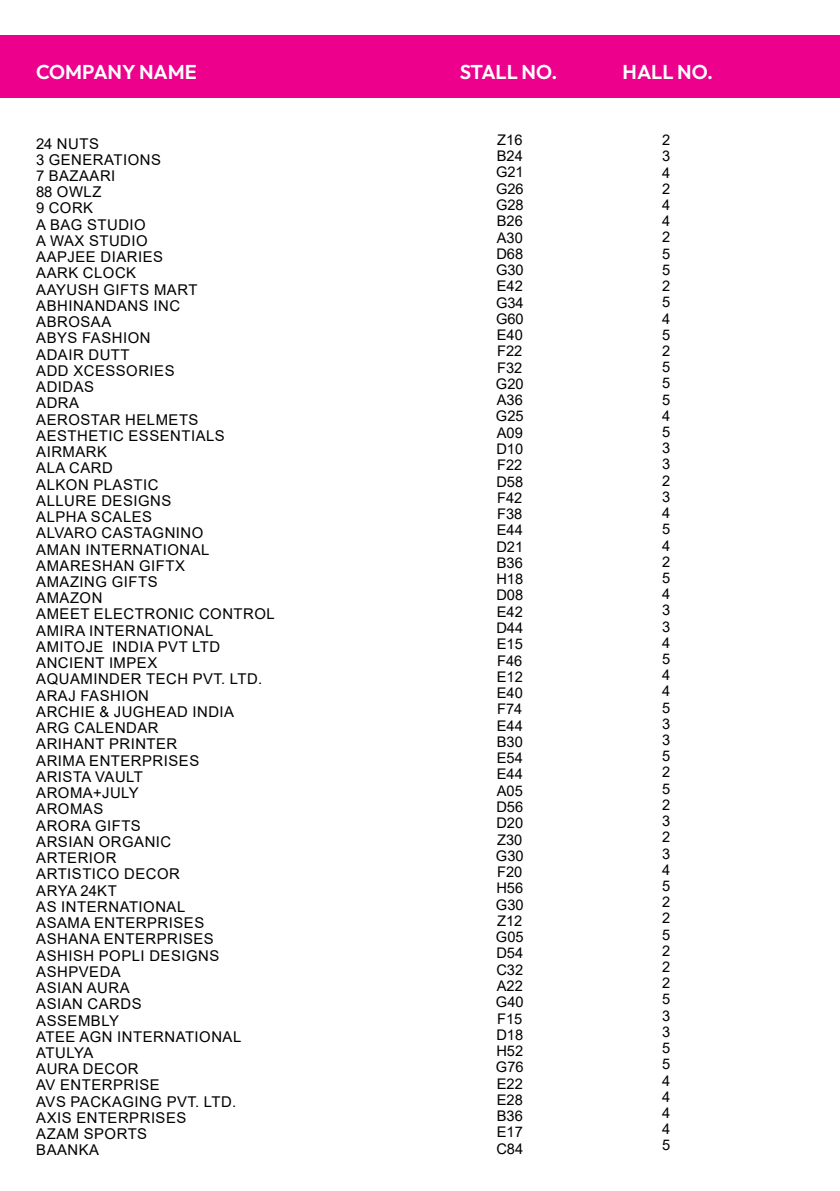
<style>
.page{position:relative;width:840px;height:1191px;background:#fff}
.page>*{position:absolute;margin:0;border:0;box-sizing:border-box;transform-origin:0 0}
.t1{font:600 20px "Outfit";color:#fff}
.t2{font:14.8px/16.2px "Arial";letter-spacing:.035em;color:#000}
.t3{font:14.6px/16.2px "Arial";color:#000;text-align:justify}
</style>
<div class="page">
<div style="left:0;top:35px;width:839px;height:63px;background:#ec008c"></div>
<h1 class="t1" style="left:36px;top:60px;width:162px">COMPANY NAME</h1>
<h1 class="t1" style="left:459px;top:60px;width:99px">STALL NO.</h1>
<h1 class="t1" style="left:622px;top:60px;width:92px">HALL NO.</h1>
<p class="t2" style="left:36px;top:135px;width:240px">24 NUTS<br>3 GENERATIONS<br>7 BAZAARI<br>88 OWLZ<br>9 CORK<br>A BAG STUDIO<br>A WAX STUDIO<br>AAPJEE DIARIES<br>AARK CLOCK<br>AAYUSH GIFTS MART<br>ABHINANDANS INC<br>ABROSAA<br>ABYS FASHION<br>ADAIR DUTT<br>ADD XCESSORIES<br>ADIDAS<br>ADRA<br>AEROSTAR HELMETS<br>AESTHETIC ESSENTIALS<br>AIRMARK<br>ALA CARD<br>ALKON PLASTIC<br>ALLURE DESIGNS<br>ALPHA SCALES<br>ALVARO CASTAGNINO<br>AMAN INTERNATIONAL<br>AMARESHAN GIFTX<br>AMAZING GIFTS<br>AMAZON<br>AMEET ELECTRONIC CONTROL<br>AMIRA INTERNATIONAL<br>AMITOJE INDIA PVT LTD<br>ANCIENT IMPEX<br>AQUAMINDER TECH PVT. LTD.<br>ARAJ FASHION<br>ARCHIE &amp; JUGHEAD INDIA<br>ARG CALENDAR<br>ARIHANT PRINTER<br>ARIMA ENTERPRISES<br>ARISTA VAULT<br>AROMA+JULY<br>AROMAS<br>ARORA GIFTS<br>ARSIAN ORGANIC<br>ARTERIOR<br>ARTISTICO DECOR<br>ARYA 24KT<br>AS INTERNATIONAL<br>ASAMA ENTERPRISES<br>ASHANA ENTERPRISES<br>ASHISH POPLI DESIGNS<br>ASHPVEDA<br>ASIAN AURA<br>ASIAN CARDS<br>ASSEMBLY<br>ATEE AGN INTERNATIONAL<br>ATULYA<br>AURA DECOR<br>AV ENTERPRISE<br>AVS PACKAGING PVT. LTD.<br>AXIS ENTERPRISES<br>AZAM SPORTS<br>BAANKA</p>
<p class="t3" style="left:495px;top:132px;width:29px">Z16<br>B24<br>G21<br>G26<br>G28<br>B26<br>A30<br>D68<br>G30<br>E42<br>G34<br>G60<br>E40<br>F22<br>F32<br>G20<br>A36<br>G25<br>A09<br>D10<br>F22<br>D58<br>F42<br>F38<br>E44<br>D21<br>B36<br>H18<br>D08<br>E42<br>D44<br>E15<br>F46<br>E12<br>E40<br>F74<br>E44<br>B30<br>E54<br>E44<br>A05<br>D56<br>D20<br>Z30<br>G30<br>F20<br>H56<br>G30<br>Z12<br>G05<br>D54<br>C32<br>A22<br>G40<br>F15<br>D18<br>H52<br>G76<br>E22<br>E28<br>B36<br>E17<br>C84</p>
<p class="t3" style="left:662px;top:132px;width:10px">2<br>3<br>4<br>2<br>4<br>4<br>2<br>5<br>5<br>2<br>5<br>4<br>5<br>2<br>5<br>5<br>5<br>4<br>5<br>3<br>3<br>2<br>3<br>4<br>5<br>4<br>2<br>5<br>4<br>3<br>3<br>4<br>5<br>4<br>4<br>5<br>3<br>3<br>5<br>2<br>5<br>2<br>3<br>2<br>3<br>4<br>5<br>2<br>2<br>5<br>2<br>2<br>2<br>5<br>3<br>3<br>5<br>5<br>4<br>4<br>4<br>4<br>5</p>
</div>
